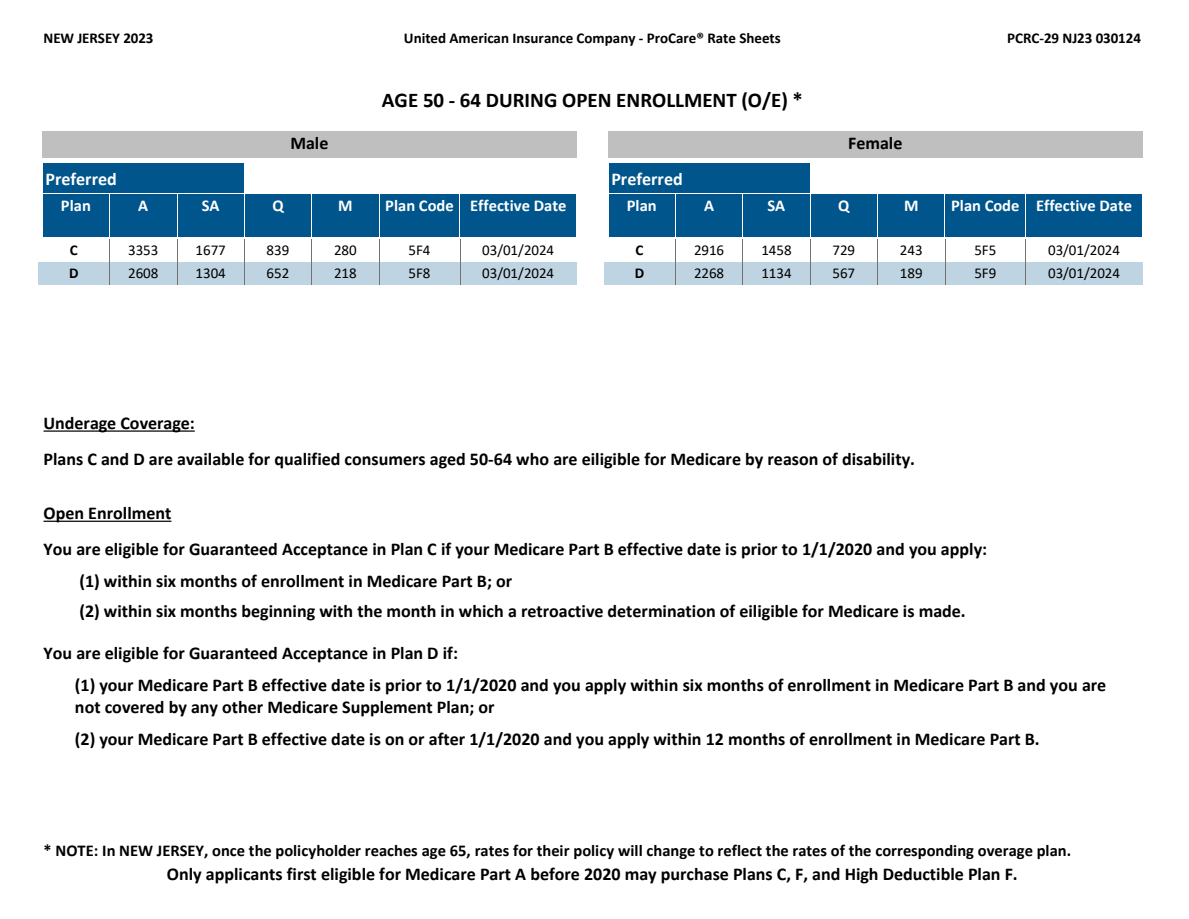
<style>
.page{position:relative;width:1189px;height:919px;background:#fff}
.page>*{position:absolute;margin:0;border:0;box-sizing:border-box;transform-origin:0 0}
.t1{font:700 21px "Calibri";color:#000}
.t2{font:700 18px/36px "Calibri";color:#000}
.t3{font:700 18px "Calibri";color:#fff}
.t4{font:700 16.5px "Calibri";color:#000}
.t5{font:700 16.5px "Calibri";color:#fff}
.t6{font:15px "Calibri";letter-spacing:-.005em;color:#000}
.t7{font:700 15px "Calibri";color:#000}
</style>
<div class="page">
<div style="left:42px;top:131px;width:534px;height:27px;background:#bfbfbf"></div>
<div style="left:42px;top:162px;width:202px;height:32px;background:#00558c"></div>
<hr style="left:42px;top:162px;width:202px;height:1px;background:#fff">
<hr style="left:42px;top:162px;width:1px;height:32px;background:#fff">
<div style="left:312px;top:194px;width:67px;height:44px;background:#00558c"></div>
<hr style="left:311px;top:194px;width:68px;height:1px;background:#fff">
<div style="left:244px;top:194px;width:67px;height:44px;background:#00558c"></div>
<hr style="left:244px;top:194px;width:67px;height:1px;background:#fff">
<div style="left:177px;top:194px;width:67px;height:44px;background:#00558c"></div>
<hr style="left:177px;top:194px;width:67px;height:1px;background:#fff">
<hr style="left:244px;top:194px;width:1px;height:44px;background:#fff">
<div style="left:110px;top:194px;width:67px;height:44px;background:#00558c"></div>
<hr style="left:109px;top:194px;width:68px;height:1px;background:#fff">
<hr style="left:177px;top:194px;width:1px;height:44px;background:#fff">
<div style="left:42px;top:194px;width:67px;height:44px;background:#00558c"></div>
<hr style="left:42px;top:194px;width:68px;height:1px;background:#fff">
<hr style="left:42px;top:194px;width:1px;height:44px;background:#fff">
<div style="left:379px;top:194px;width:80px;height:44px;background:#00558c"></div>
<hr style="left:379px;top:194px;width:81px;height:1px;background:#fff">
<hr style="left:379px;top:194px;width:1px;height:44px;background:#fff">
<div style="left:460px;top:194px;width:116px;height:44px;background:#00558c"></div>
<hr style="left:459px;top:194px;width:117px;height:1px;background:#fff">
<div style="left:110px;top:262px;width:67px;height:22px;background:#bfd4e2"></div>
<div style="left:177px;top:262px;width:67px;height:22px;background:#bfd4e2"></div>
<div style="left:244px;top:262px;width:67px;height:22px;background:#bfd4e2"></div>
<div style="left:312px;top:262px;width:67px;height:22px;background:#bfd4e2"></div>
<div style="left:379px;top:262px;width:80px;height:22px;background:#bfd4e2"></div>
<div style="left:38px;top:262px;width:71px;height:22px;background:#bfd4e2"></div>
<div style="left:460px;top:262px;width:116px;height:22px;background:#bfd4e2"></div>
<svg style="left:379px;top:239px;width:1px;height:45px"></svg>
<svg style="left:177px;top:239px;width:1px;height:45px"></svg>
<svg style="left:244px;top:239px;width:1px;height:45px"></svg>
<svg style="left:460px;top:239px;width:1px;height:45px"></svg>
<svg style="left:311px;top:239px;width:1px;height:45px"></svg>
<svg style="left:109px;top:239px;width:1px;height:45px"></svg>
<div style="left:608px;top:131px;width:534px;height:27px;background:#bfbfbf"></div>
<div style="left:608px;top:162px;width:202px;height:32px;background:#00558c"></div>
<hr style="left:608px;top:162px;width:202px;height:1px;background:#fff">
<hr style="left:809px;top:162px;width:1px;height:32px;background:#fff">
<hr style="left:608px;top:162px;width:1px;height:32px;background:#fff">
<div style="left:877px;top:194px;width:67px;height:44px;background:#00558c"></div>
<hr style="left:877px;top:194px;width:67px;height:1px;background:#fff">
<div style="left:810px;top:194px;width:67px;height:44px;background:#00558c"></div>
<hr style="left:809px;top:194px;width:68px;height:1px;background:#fff">
<hr style="left:877px;top:194px;width:1px;height:44px;background:#fff">
<div style="left:742px;top:194px;width:68px;height:44px;background:#00558c"></div>
<hr style="left:742px;top:194px;width:68px;height:1px;background:#fff">
<hr style="left:809px;top:194px;width:1px;height:44px;background:#fff">
<div style="left:675px;top:194px;width:67px;height:44px;background:#00558c"></div>
<hr style="left:675px;top:194px;width:67px;height:1px;background:#fff">
<hr style="left:742px;top:194px;width:1px;height:44px;background:#fff">
<div style="left:608px;top:194px;width:67px;height:44px;background:#00558c"></div>
<hr style="left:608px;top:194px;width:67px;height:1px;background:#fff">
<hr style="left:675px;top:194px;width:1px;height:44px;background:#fff">
<hr style="left:608px;top:194px;width:1px;height:44px;background:#fff">
<div style="left:944px;top:194px;width:81px;height:44px;background:#00558c"></div>
<hr style="left:944px;top:194px;width:81px;height:1px;background:#fff">
<hr style="left:944px;top:194px;width:1px;height:44px;background:#fff">
<div style="left:1025px;top:194px;width:117px;height:44px;background:#00558c"></div>
<hr style="left:1025px;top:194px;width:117px;height:1px;background:#fff">
<hr style="left:1025px;top:194px;width:1px;height:44px;background:#fff">
<div style="left:675px;top:262px;width:67px;height:22px;background:#bfd4e2"></div>
<div style="left:742px;top:262px;width:67px;height:22px;background:#bfd4e2"></div>
<div style="left:810px;top:262px;width:67px;height:22px;background:#bfd4e2"></div>
<div style="left:877px;top:262px;width:67px;height:22px;background:#bfd4e2"></div>
<div style="left:944px;top:262px;width:81px;height:22px;background:#bfd4e2"></div>
<div style="left:603px;top:262px;width:72px;height:22px;background:#bfd4e2"></div>
<div style="left:1025px;top:262px;width:117px;height:22px;background:#bfd4e2"></div>
<svg style="left:742px;top:239px;width:1px;height:45px"></svg>
<svg style="left:810px;top:239px;width:1px;height:45px"></svg>
<svg style="left:1025px;top:239px;width:1px;height:45px"></svg>
<svg style="left:877px;top:239px;width:1px;height:45px"></svg>
<svg style="left:675px;top:239px;width:1px;height:45px"></svg>
<hr style="left:43px;top:430px;width:152px;height:1px;background:#000">
<hr style="left:43px;top:520px;width:128px;height:1px;background:#000">
<p class="t7" style="left:43px;top:32px;width:111px">NEW JERSEY 2023</p>
<p class="t7" style="left:404px;top:31px;width:378px">United American Insurance Company - ProCare® Rate Sheets</p>
<p class="t2" style="left:290px;top:127px;width:39px">Male</p>
<p class="t1" style="left:382px;top:91px;width:422px">AGE 50 - 64 DURING OPEN ENROLLMENT (O/E) *</p>
<p class="t2" style="left:848px;top:127px;width:56px">Female</p>
<p class="t7" style="left:1007px;top:32px;width:135px">PCRC-29 NJ23 030124</p>
<p class="t3" style="left:46px;top:172px;width:73px">Preferred</p>
<p class="t5" style="left:61px;top:198px;width:31px">Plan</p>
<p class="t5" style="left:138px;top:198px;width:11px">A</p>
<p class="t5" style="left:202px;top:198px;width:19px">SA</p>
<p class="t5" style="left:272px;top:198px;width:13px">Q</p>
<p class="t5" style="left:338px;top:198px;width:16px">M</p>
<p class="t5" style="left:385px;top:198px;width:182px">Plan Code Effective Date</p>
<p class="t7" style="left:70px;top:243px;width:9px">C</p>
<p class="t6" style="left:128px;top:243px;width:32px">3353</p>
<p class="t6" style="left:195px;top:243px;width:32px">1677</p>
<p class="t6" style="left:266px;top:243px;width:24px">839</p>
<p class="t6" style="left:334px;top:243px;width:24px">280</p>
<p class="t6" style="left:408px;top:243px;width:23px">5F4</p>
<p class="t6" style="left:482px;top:243px;width:73px">03/01/2024</p>
<p class="t7" style="left:69px;top:266px;width:11px">D</p>
<p class="t6" style="left:128px;top:266px;width:32px">2608</p>
<p class="t6" style="left:195px;top:266px;width:32px">1304</p>
<p class="t6" style="left:266px;top:266px;width:24px">652</p>
<p class="t6" style="left:334px;top:266px;width:24px">218</p>
<p class="t6" style="left:408px;top:266px;width:23px">5F8</p>
<p class="t6" style="left:482px;top:266px;width:73px">03/01/2024</p>
<p class="t3" style="left:611px;top:172px;width:73px">Preferred</p>
<p class="t5" style="left:626px;top:198px;width:31px">Plan</p>
<p class="t5" style="left:704px;top:198px;width:11px">A</p>
<p class="t5" style="left:767px;top:198px;width:19px">SA</p>
<p class="t5" style="left:838px;top:198px;width:13px">Q</p>
<p class="t5" style="left:903px;top:198px;width:16px">M</p>
<p class="t5" style="left:950px;top:198px;width:182px">Plan Code Effective Date</p>
<p class="t7" style="left:635px;top:243px;width:9px">C</p>
<p class="t6" style="left:694px;top:243px;width:32px">2916</p>
<p class="t6" style="left:761px;top:243px;width:32px">1458</p>
<p class="t6" style="left:832px;top:243px;width:24px">729</p>
<p class="t6" style="left:899px;top:243px;width:24px">243</p>
<p class="t6" style="left:974px;top:243px;width:23px">5F5</p>
<p class="t6" style="left:1047px;top:243px;width:73px">03/01/2024</p>
<p class="t7" style="left:634px;top:266px;width:11px">D</p>
<p class="t6" style="left:694px;top:266px;width:32px">2268</p>
<p class="t6" style="left:761px;top:266px;width:32px">1134</p>
<p class="t6" style="left:832px;top:266px;width:24px">567</p>
<p class="t6" style="left:899px;top:266px;width:24px">189</p>
<p class="t6" style="left:974px;top:266px;width:23px">5F9</p>
<p class="t6" style="left:1047px;top:266px;width:73px">03/01/2024</p>
<p class="t2" style="left:43px;top:406px;width:872px">Underage Coverage:<br>Plans C and D are available for qualified consumers aged 50-64 who are eiligible for Medicare by reason of disability.</p>
<p class="t2" style="left:43px;top:496px;width:944px">Open Enrollment<br>You are eligible for Guaranteed Acceptance in Plan C if your Medicare Part B effective date is prior to 1/1/2020 and you apply:</p>
<p class="t2" style="left:79px;top:567px;width:887px;line-height:30.5px">(1) within six months of enrollment in Medicare Part B; or<br>(2) within six months beginning with the month in which a retroactive determination of eiligible for Medicare is made.</p>
<p class="t2" style="left:75px;top:638px;width:1032px;line-height:31.5px;text-indent:-31px">You are eligible for Guaranteed Acceptance in Plan D if:<br>(1) your Medicare Part B effective date is prior to 1/1/2020 and you apply within six months of enrollment in Medicare Part B and you are</p>
<p class="t2" style="left:75px;top:691px;width:966px;line-height:32.1px">not covered by any other Medicare Supplement Plan; or<br>(2) your Medicare Part B effective date is on or after 1/1/2020 and you apply within 12 months of enrollment in Medicare Part B.</p>
<p class="t4" style="left:43px;top:843px;width:1028px">* NOTE: In NEW JERSEY, once the policyholder reaches age 65, rates for their policy will change to reflect the rates of the corresponding overage plan.</p>
<p class="t2" style="left:167px;top:857px;width:852px">Only applicants first eligible for Medicare Part A before 2020 may purchase Plans C, F, and High Deductible Plan F.</p>
</div>
